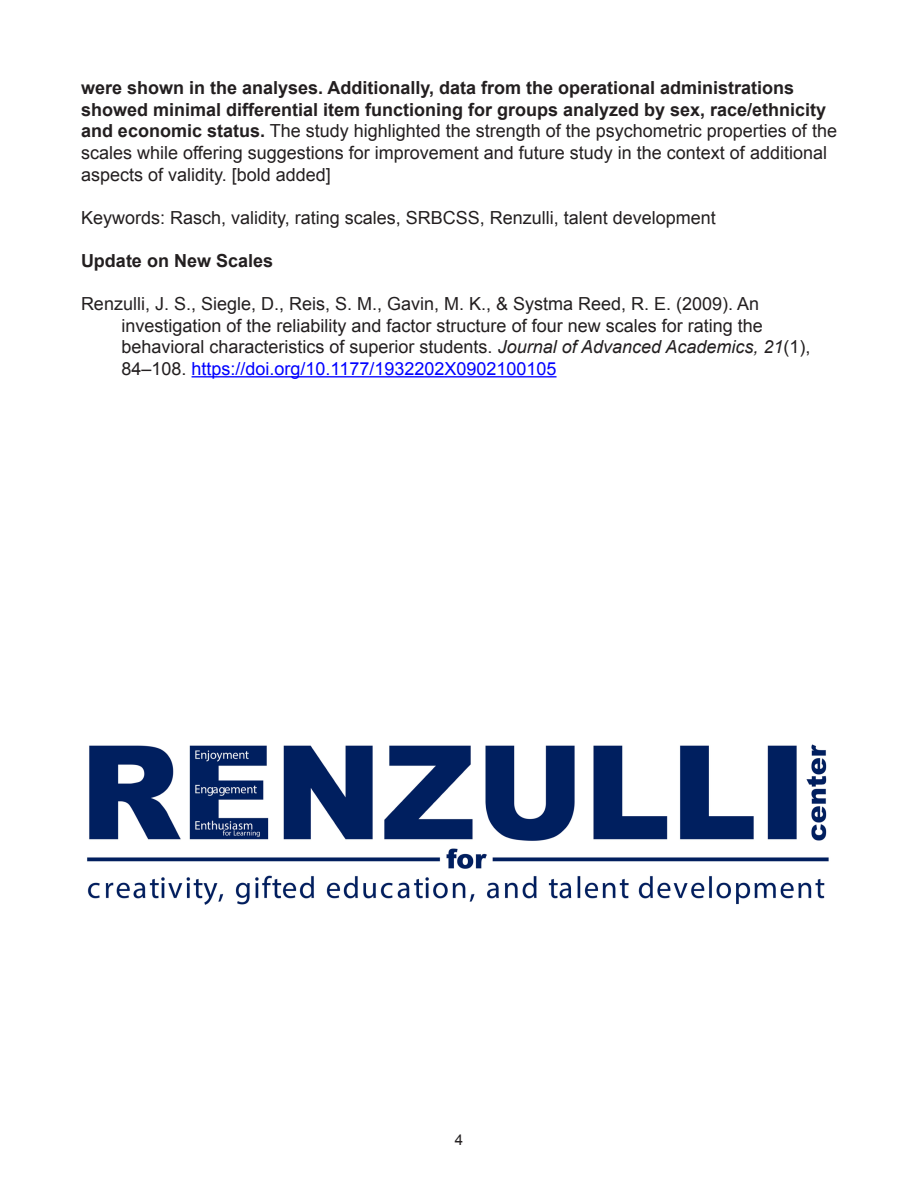
<style>
.page{position:relative;width:918px;height:1188px;background:#fff}
.page>*{position:absolute;margin:0;border:0;box-sizing:border-box;transform-origin:0 0}
.ParagraphSpan{font:18px/21.6px "Arial";color:#231f20}
.t1{font:700 18px "Arial";color:#231f20}
.t2{font:15px "Arial";color:#231f20}
.s1{font-weight:700}
.s2{font-style:italic}
.s3{color:#00f}
</style>
<div class="page">
<hr style="left:192px;top:376px;width:365px;height:1px;background:#00f">
<img style="left:87px;top:744px;width:742px;height:161px">
<p class="ParagraphSpan" style="left:81px;top:77px;width:758px"><span class="s1">were shown in the analyses. Additionally, data from the operational administrations showed minimal differential item functioning for groups analyzed by sex, race/ethnicity and economic status.</span> The study highlighted the strength of the psychometric properties of the scales while offering suggestions for improvement and future study in the context of additional aspects of validity. [bold added]</p>
<p class="ParagraphSpan" style="left:81px;top:207px;width:636px">Keywords: Rasch, validity, rating scales, SRBCSS, Renzulli, talent development</p>
<p class="t1" style="left:81px;top:249px;width:194px">Update on New Scales</p>
<p class="ParagraphSpan" style="left:122px;top:293px;width:691px;text-indent:-40px">Renzulli, J. S., Siegle, D., Reis, S. M., Gavin, M. K., &amp; Systma Reed, R. E. (2009). An investigation of the reliability and factor structure of four new scales for rating the behavioral characteristics of superior students. <span class="s2">Journal of Advanced Academics, 21</span>(1), 84–108. <span class="s3">https://doi.org/10.1177/1932202X0902100105</span></p>
<p class="t2" style="left:455px;top:1130px;width:10px">4</p>
</div>
